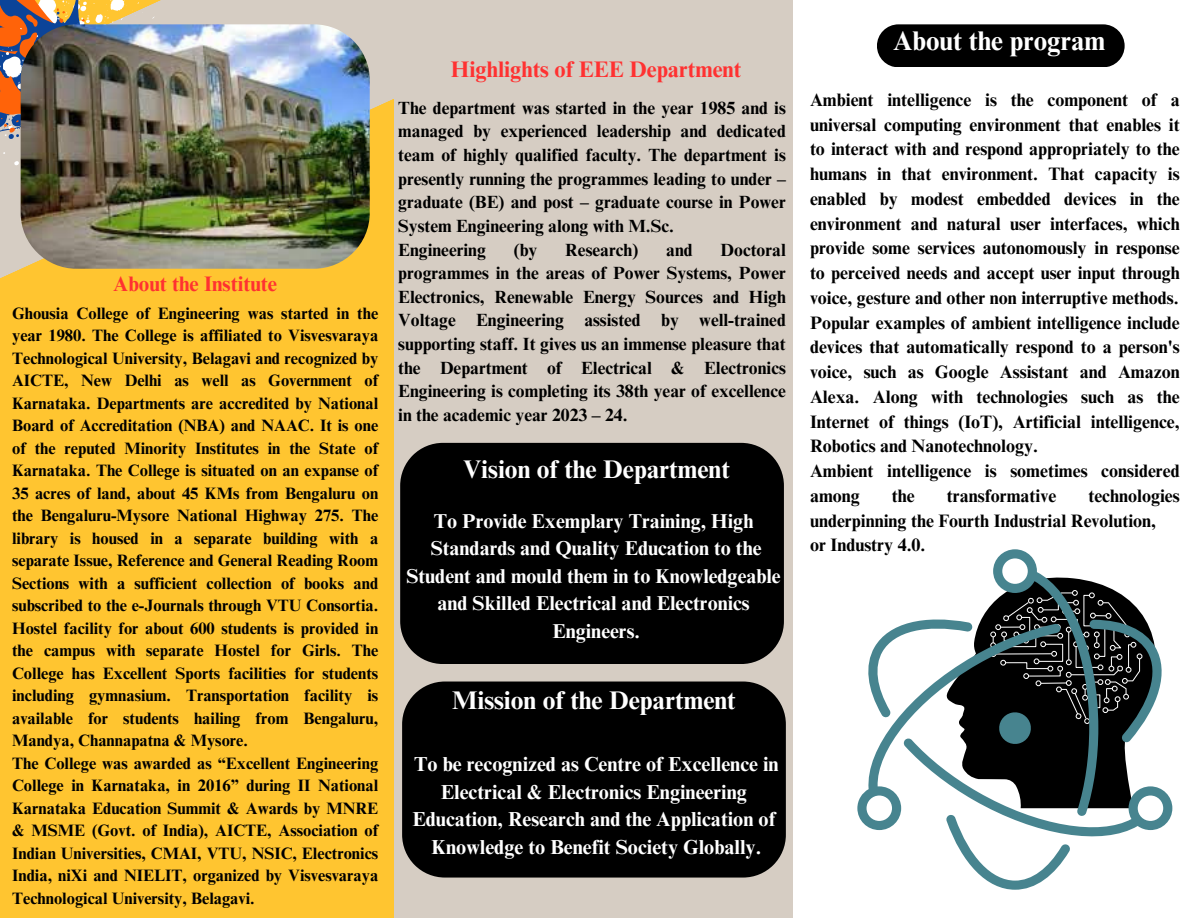
<style>
.page{position:relative;width:1188px;height:918px;background:#fff}
.page>*{position:absolute;margin:0;border:0;box-sizing:border-box;transform-origin:0 0}
.t1{font:700 27px "Times NRMT Pro";color:#fff}
.t2{font:700 25.5px "Times NRMT Pro";color:#fff}
.t3{font:700 22.5px "Times NRMT Pro";color:#ff3131}
.t4{font:700 21px "Times NRMT Pro";color:#ff3131}
.t5{font:700 20.25px "Times NRMT Pro";color:#fff}
.t6{font:700 20.1px "Times NRMT Pro";color:#fff}
.t7{font:700 18px/24.8px "Times NRMT Pro";color:#000;text-align:justify}
.t8{font:700 17.7px/23.7px "Times NRMT Pro";color:#000;text-align:justify}
.t9{font:700 16.5px/22.5px "Times NRMT Pro";color:#000;text-align:justify}
</style>
<div class="page">
<div style="left:0;top:0;width:398px;height:918px;background:#ffc530"></div>
<div style="left:395px;top:0;width:398px;height:918px;background:#d6cdc3"></div>
<svg style="left:0;top:0;width:395px;height:307px"></svg>
<svg style="left:0;top:0;width:180px;height:207px;background:#c29c7d"></svg>
<img style="left:21px;top:24px;width:349px;height:245px;border-radius:56px">
<div style="left:402px;top:682px;width:384px;height:196px;background:#000"></div>
<div style="left:877px;top:24px;width:248px;height:43px;background:#000;border-radius:21px"></div>
<div style="left:400px;top:443px;width:384px;height:221px;background:#000"></div>
<svg style="left:857px;top:549px;width:315px;height:341px"></svg>
<p class="t4" style="left:113px;top:276px;width:165px">About the Institute</p>
<p class="t9" style="left:12px;top:304px;width:368px">Ghousia College of Engineering was started in the year 1980. The College is affiliated to Visvesvaraya Technological University, Belagavi and recognized by AICTE, New Delhi as well as Government of Karnataka. Departments are accredited by National Board of Accreditation (NBA) and NAAC. It is one of the reputed Minority Institutes in the State of Karnataka. The College is situated on an expanse of 35 acres of land, about 45 KMs from Bengaluru on the Bengaluru-Mysore National Highway 275. The library is housed in a separate building with a separate Issue, Reference and General Reading Room Sections with a sufficient collection of books and subscribed to the e-Journals through VTU Consortia.<br>Hostel facility for about 600 students is provided in the campus with separate Hostel for Girls. The College has Excellent Sports facilities for students including gymnasium. Transportation facility is available for students hailing from Bengaluru, Mandya, Channapatna &amp; Mysore.</p>
<p class="t9" style="left:12px;top:754px;width:368px">The College was awarded as “Excellent Engineering College in Karnataka, in 2016” during II National Karnataka Education Summit &amp; Awards by MNRE &amp; MSME (Govt. of India), AICTE, Association of Indian Universities, CMAI, VTU, NSIC, Electronics India, niXi and NIELIT, organized by Visvesvaraya Technological University, Belagavi.</p>
<p class="t3" style="left:451px;top:61px;width:292px">Highlights of EEE Department</p>
<p class="t8" style="left:398px;top:98px;width:389px">The department was started in the year 1985 and is managed by experienced leadership and dedicated team of highly qualified faculty. The department is presently running the programmes leading to under – graduate (BE) and post – graduate course in Power System Engineering along with M.Sc.</p>
<p class="t8" style="left:398px;top:240px;width:89px">Engineering</p>
<p class="t8" style="left:514px;top:240px;width:25px">(by</p>
<p class="t8" style="left:565px;top:240px;width:74px">Research)</p>
<p class="t8" style="left:666px;top:240px;width:28px">and</p>
<p class="t8" style="left:398px;top:240px;width:389px;text-indent:322px">Doctoral programmes in the areas of Power Systems, Power Electronics, Renewable Energy Sources and High Voltage Engineering assisted by well-trained supporting staff. It gives us an immense pleasure that the Department of Electrical &amp; Electronics Engineering is completing its 38th year of excellence in the academic year 2023 – 24.</p>
<p class="t2" style="left:463px;top:460px;width:268px">Vision of the Department</p>
<p class="t6" style="left:434px;top:513px;width:321px">To Provide Exemplary Training, High</p>
<p class="t6" style="left:431px;top:541px;width:332px">Standards and Quality Education to the</p>
<p class="t6" style="left:406px;top:568px;width:376px">Student and mould them in to Knowledgeable</p>
<p class="t6" style="left:438px;top:596px;width:314px">and Skilled Electrical and Electronics</p>
<p class="t6" style="left:552px;top:623px;width:89px">Engineers.</p>
<p class="t2" style="left:452px;top:691px;width:285px">Mission of the Department</p>
<p class="t5" style="left:414px;top:756px;width:366px">To be recognized as Centre of Excellence in</p>
<p class="t5" style="left:441px;top:784px;width:308px">Electrical &amp; Electronics Engineering</p>
<p class="t5" style="left:412px;top:812px;width:365px">Education, Research and the Application of</p>
<p class="t5" style="left:432px;top:840px;width:331px">Knowledge to Benefit Society Globally.</p>
<p class="t1" style="left:893px;top:31px;width:214px">About the program</p>
<p class="t7" style="left:810px;top:89px;width:371px">Ambient intelligence is the component of a universal computing environment that enables it to interact with and respond appropriately to the humans in that environment. That capacity is enabled by modest embedded devices in the environment and natural user interfaces, which provide some services autonomously in response to perceived needs and accept user input through voice, gesture and other non interruptive methods.</p>
<p class="t7" style="left:810px;top:312px;width:371px">Popular examples of ambient intelligence include devices that automatically respond to a person's voice, such as Google Assistant and Amazon Alexa. Along with technologies such as the Internet of things (IoT), Artificial intelligence, Robotics and Nanotechnology.</p>
<p class="t7" style="left:810px;top:461px;width:371px">Ambient intelligence is sometimes considered among</p>
<p class="t7" style="left:810px;top:485px;width:371px;text-indent:278px">technologies underpinning the Fourth Industrial Revolution,</p>
<p class="t7" style="left:810px;top:535px;width:117px">or Industry 4.0.</p>
<p class="t7" style="left:892px;top:485px;width:24px">the</p>
<p class="t7" style="left:947px;top:485px;width:111px">transformative</p>
</div>
